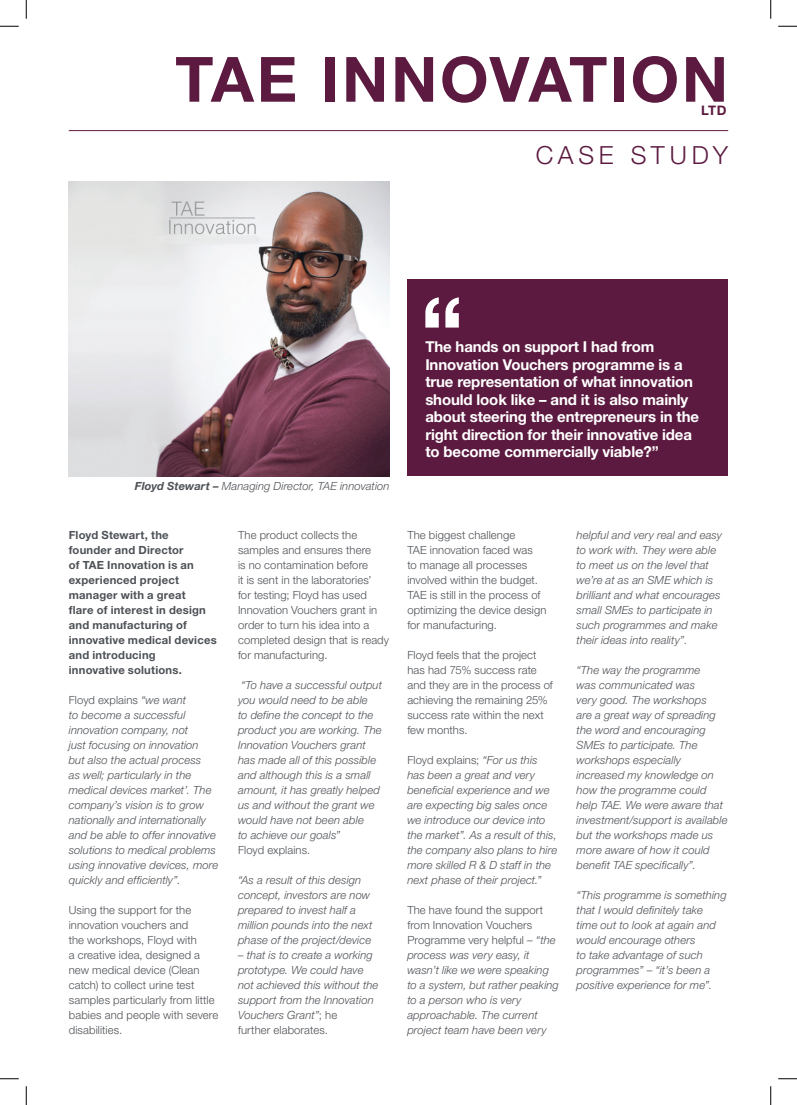
<style>
.page{position:relative;width:797px;height:1105px;background:#fff}
.page>*{position:absolute;margin:0;border:0;box-sizing:border-box;transform-origin:0 0}
.t1{font:700 62.5px "Helvetica Neue";letter-spacing:.04em;color:#5c1a40}
.t2{font:300 25px "Helvetica Neue";letter-spacing:.19em;color:#5c1a40}
.t3{font:700 15px/17.5px "Helvetica Neue";letter-spacing:-.01em;color:#fff}
.t4{font:700 13.12px "Helvetica Neue";color:#5c1a40}
.t5{font:italic 300 11.25px/15px "Helvetica Neue";letter-spacing:.01em;color:#4d5156}
.t6{font:300 11.25px/15px "Helvetica Neue";letter-spacing:.01em;color:#4d5156}
.t7{font:700 11.25px/15px "Helvetica Neue";letter-spacing:.02em;color:#4d5156}
.s1{font-weight:700}
.s2{font-style:normal}
</style>
<div class="page">
<hr style="left:69px;top:130px;width:659px;height:1px;background:#5c1a40">
<div style="left:407px;top:279px;width:321px;height:197px;background:#5c1a40"></div>
<svg style="left:425px;top:297px;width:34px;height:31px"></svg>
<img style="left:69px;top:181px;width:320px;height:295px">
<svg style="left:0;top:25px;width:19px;height:2px"></svg>
<svg style="left:778px;top:25px;width:19px;height:2px"></svg>
<svg style="left:0;top:1078px;width:19px;height:1px"></svg>
<svg style="left:778px;top:1078px;width:19px;height:1px"></svg>
<svg style="left:25px;top:0;width:2px;height:19px"></svg>
<svg style="left:25px;top:1086px;width:2px;height:19px"></svg>
<svg style="left:770px;top:0;width:1px;height:19px"></svg>
<svg style="left:770px;top:1086px;width:1px;height:19px"></svg>
<h1 class="t1" style="left:175px;top:41px;width:554px">TAE INNOVATION</h1>
<p class="t4" style="left:701px;top:102px;width:27px">LTD</p>
<h2 class="t2" style="left:536px;top:140px;width:194px">CASE STUDY</h2>
<p class="t5" style="left:135px;top:478px;width:256px"><span class="s1">Floyd Stewart –</span> Managing Director, TAE innovation</p>
<p class="t6" style="left:238px;top:527px;width:152px">The product collects the samples and ensures there<br>is no contamination before<br>it is sent in the laboratories’<br>for testing; Floyd has used<br>Innovation Vouchers grant in order to turn his idea into a completed design that is ready for manufacturing.</p>
<p class="t5" style="left:238px;top:677px;width:145px">“To have a successful output you would need to be able<br>to define the concept to the product you are working. The<br>Innovation Vouchers grant has made all of this possible and although this is a small amount, it has greatly helped us and without the grant we would have not been able<br>to achieve our goals”</p>
<p class="t6" style="left:238px;top:842px;width:74px">Floyd explains.</p>
<p class="t5" style="left:238px;top:872px;width:136px">“As a result of this design concept, investors are now prepared to invest half a million pounds into the next phase of the project/device</p>
<p class="t5" style="left:238px;top:947px;width:142px">– that is to create a working prototype. We could have not achieved this without the support from the Innovation<br>Vouchers Grant”<span class="s2">; he<br>further elaborates.</span></p>
<p class="t7" style="left:69px;top:527px;width:149px">Floyd Stewart, the<br>founder and Director<br>of TAE Innovation is an experienced project manager with a great<br>flare of interest in design and manufacturing of innovative medical devices and introducing<br>innovative solutions.</p>
<p class="t5" style="left:69px;top:692px;width:151px"><span class="s2">Floyd explains</span> “we want<br>to become a successful innovation company, not<br>just focusing on innovation<br>but also the actual process<br>as well; particularly in the medical devices market’. The company’s vision is to grow nationally and internationally and be able to offer innovative solutions to medical problems using innovative devices, more quickly and efficiently”<span class="s2">.</span></p>
<p class="t6" style="left:69px;top:902px;width:151px">Using the support for the innovation vouchers and<br>the workshops, Floyd with<br>a creative idea, designed a new medical device (Clean catch) to collect urine test samples particularly from little babies and people with severe disabilities.</p>
<p class="t3" style="left:425px;top:338px;width:275px">The hands on support I had from Innovation Vouchers programme is a true representation of what innovation should look like – and it is also mainly about steering the entrepreneurs in the right direction for their innovative idea to become commercially viable?”</p>
<p class="t6" style="left:407px;top:527px;width:141px">The biggest challenge<br>TAE innovation faced was<br>to manage all processes involved within the budget.<br>TAE is still in the process of optimizing the device design for manufacturing.</p>
<p class="t6" style="left:407px;top:647px;width:147px">Floyd feels that the project has had 75% success rate and they are in the process of achieving the remaining 25% success rate within the next few months.</p>
<p class="t5" style="left:407px;top:752px;width:151px"><span class="s2">Floyd explains;</span> “For us this has been a great and very beneficial experience and we are expecting big sales once we introduce our device into the market”. As a result of this, the company also plans to hire more skilled R &amp; D staff in the next phase of their project.”</p>
<p class="t5" style="left:407px;top:902px;width:153px"><span class="s2">The have found the support from Innovation Vouchers<br>Programme very helpful –</span> “the process was very easy, it wasn’t like we were speaking to a system, but rather peaking to a person who is very approachable. The current project team have been very</p>
<p class="t5" style="left:576px;top:527px;width:147px">helpful and very real and easy to work with. They were able to meet us on the level that we’re at as an SME which is brilliant and what encourages small SMEs to participate in such programmes and make their ideas into reality”<span class="s2">.</span></p>
<p class="t5" style="left:576px;top:662px;width:152px">“The way the programme<br>was communicated was<br>very good. The workshops<br>are a great way of spreading the word and encouraging<br>SMEs to participate. The workshops especially increased my knowledge on how the programme could help TAE. We were aware that investment/support is available but the workshops made us more aware of how it could benefit TAE specifically”<span class="s2">.</span></p>
<p class="t5" style="left:576px;top:887px;width:151px">“This programme is something that I would definitely take time out to look at again and would encourage others<br>to take advantage of such programmes” <span class="s2">–</span> “it’s been a positive experience for me”<span class="s2">.</span></p>
</div>
